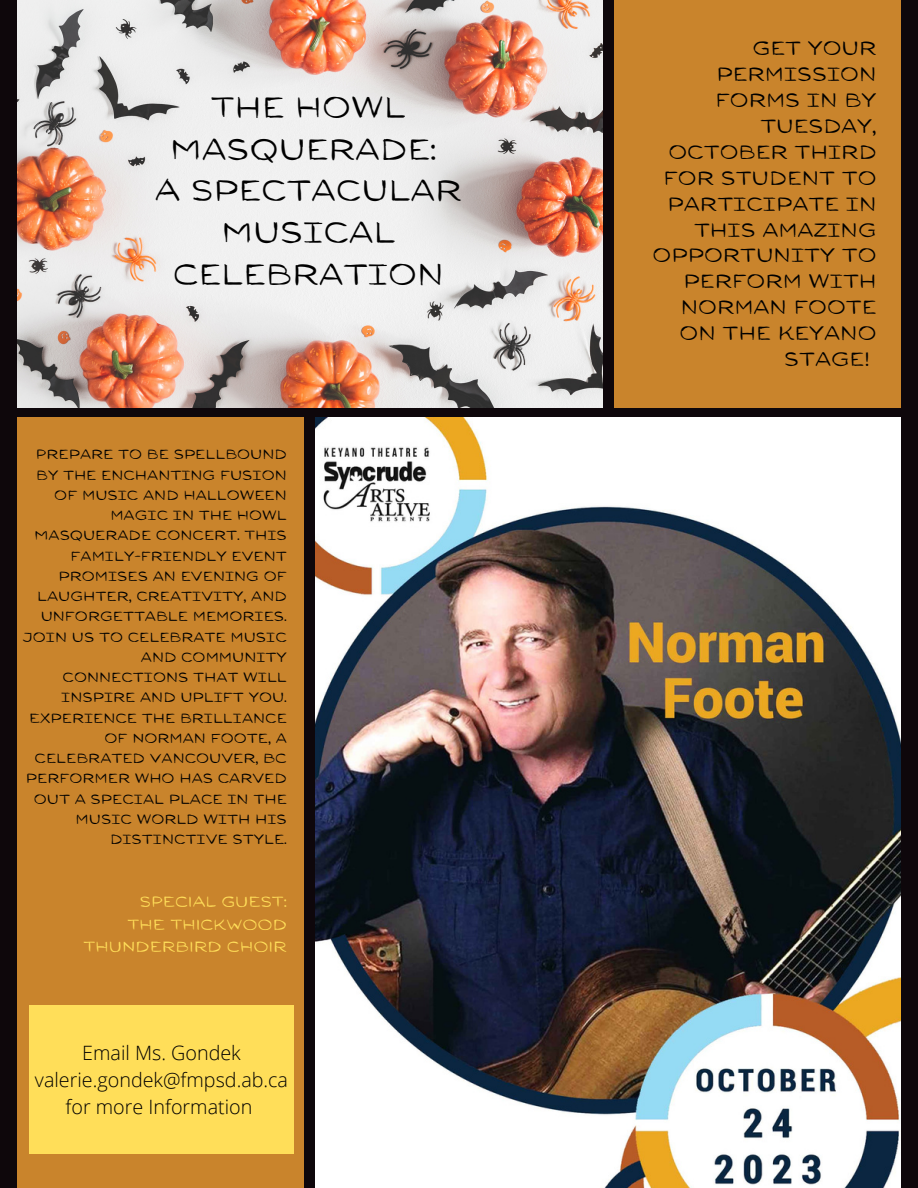
<style>
.page{position:relative;width:918px;height:1188px;background:#0e070b}
.page>*{position:absolute;margin:0;border:0;box-sizing:border-box;transform-origin:0 0}
.t1{font:30px/41.7px "Sensa Sans";color:#000;text-align:center}
.t2{font:300 19.8px/27px "Open Sans";color:#000;text-align:center}
.t3{font:19.5px "Sensa Sans";color:#000}
.t4{font:15px/22.5px "Sensa Sans";color:#ffde59;text-align:right}
.t5{font:13.5px/20.2px "Sensa Sans";color:#000;text-align:right}
</style>
<div class="page">
<img style="left:315px;top:417px;width:585px;height:771px">
<div style="left:614px;top:0;width:286px;height:407px;background:#c9842c"></div>
<img style="left:17px;top:0;width:585px;height:407px">
<div style="left:17px;top:417px;width:287px;height:771px;background:#c9842c"></div>
<div style="left:29px;top:1006px;width:265px;height:148px;background:#ffde59"></div>
<p class="t1" style="left:170px;top:87px;width:268px">THE HOWL<br>MASQUERADE:</p>
<p class="t1" style="left:155px;top:170px;width:308px">A SPECTACULAR<br>MUSICAL<br>CELEBRATION</p>
<p class="t5" style="left:23px;top:445px;width:265px">PREPARE TO BE SPELLBOUND<br>BY THE ENCHANTING FUSION<br>OF MUSIC AND HALLOWEEN<br>MAGIC IN THE HOWL<br>MASQUERADE CONCERT. THIS<br>FAMILY-FRIENDLY EVENT<br>PROMISES AN EVENING OF<br>LAUGHTER, CREATIVITY, AND<br>UNFORGETTABLE MEMORIES.<br>JOIN US TO CELEBRATE MUSIC<br>AND COMMUNITY<br>CONNECTIONS THAT WILL<br>INSPIRE AND UPLIFT YOU.<br>EXPERIENCE THE BRILLIANCE<br>OF NORMAN FOOTE, A<br>CELEBRATED VANCOUVER, BC<br>PERFORMER WHO HAS CARVED<br>OUT A SPECIAL PLACE IN THE<br>MUSIC WORLD WITH HIS<br>DISTINCTIVE STYLE.</p>
<p class="t4" style="left:140px;top:891px;width:149px">SPECIAL GUEST:</p>
<p class="t4" style="left:83px;top:913px;width:205px">THE THICKWOOD<br>THUNDERBIRD CHOIR</p>
<p class="t2" style="left:35px;top:1038px;width:255px">Email Ms. Gondek valerie.gondek@fmpsd.ab.ca for more Information</p>
<p class="t3" style="left:753px;top:38px;width:126px">GET YOUR</p>
<p class="t3" style="left:717px;top:64px;width:161px">PERMISSION</p>
<p class="t3" style="left:716px;top:90px;width:163px">FORMS IN BY</p>
<p class="t3" style="left:760px;top:116px;width:118px">TUESDAY,</p>
<p class="t3" style="left:668px;top:141px;width:210px">OCTOBER THIRD</p>
<p class="t3" style="left:663px;top:167px;width:215px">FOR STUDENT TO</p>
<p class="t3" style="left:668px;top:193px;width:210px">PARTICIPATE IN</p>
<p class="t3" style="left:694px;top:219px;width:184px">THIS AMAZING</p>
<p class="t3" style="left:653px;top:245px;width:225px">OPPORTUNITY TO</p>
<p class="t3" style="left:684px;top:271px;width:194px">PERFORM WITH</p>
<p class="t3" style="left:681px;top:297px;width:197px">NORMAN FOOTE</p>
<p class="t3" style="left:680px;top:323px;width:198px">ON THE KEYANO</p>
<p class="t3" style="left:784px;top:348px;width:87px">STAGE!</p>
</div>
